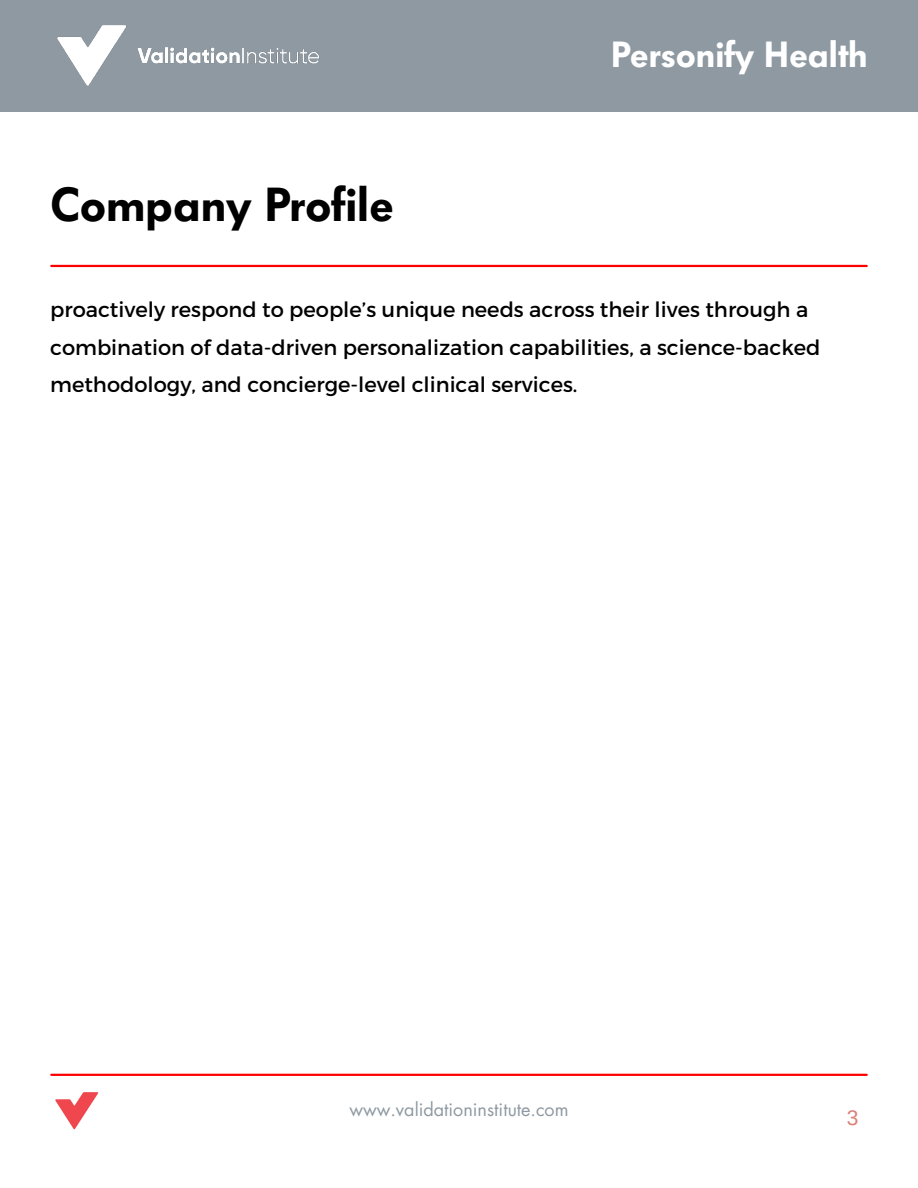
<style>
.page{position:relative;width:918px;height:1188px;background:#fff}
.page>*{position:absolute;margin:0;border:0;box-sizing:border-box;transform-origin:0 0}
.t1{font:600 47.25px "Futura BQ";color:#000}
.t2{font:600 36px "Futura BQ";color:#fff}
.t3{font:21px/37.5px "Montserrat";color:#000}
.t4{font:21px "Arimo";color:#d97f76}
.t5{font:18px "Futura LT";color:#8e99a2}
</style>
<div class="page">
<div style="left:0;top:0;width:918px;height:112px;background:#8e99a2"></div>
<img style="left:57px;top:25px;width:262px;height:61px">
<hr style="left:51px;top:1074px;width:816px;height:2px;background:#f00">
<img style="left:55px;top:1092px;width:44px;height:38px">
<hr style="left:51px;top:265px;width:816px;height:2px;background:#f00">
<p class="t1" style="left:50px;top:177px;width:345px">Company Profile</p>
<h3 class="t2" style="left:611px;top:33px;width:258px">Personify Health</h3>
<h1 class="t3" style="left:50px;top:290px;width:772px">proactively respond to people’s unique needs across their lives through a combination of data-driven personalization capabilities, a science-backed methodology, and concierge-level clinical services.</h1>
<p class="t5" style="left:349px;top:1098px;width:221px">www.validationinstitute.com</p>
<h2 class="t4" style="left:847px;top:1106px;width:13px">3</h2>
</div>
